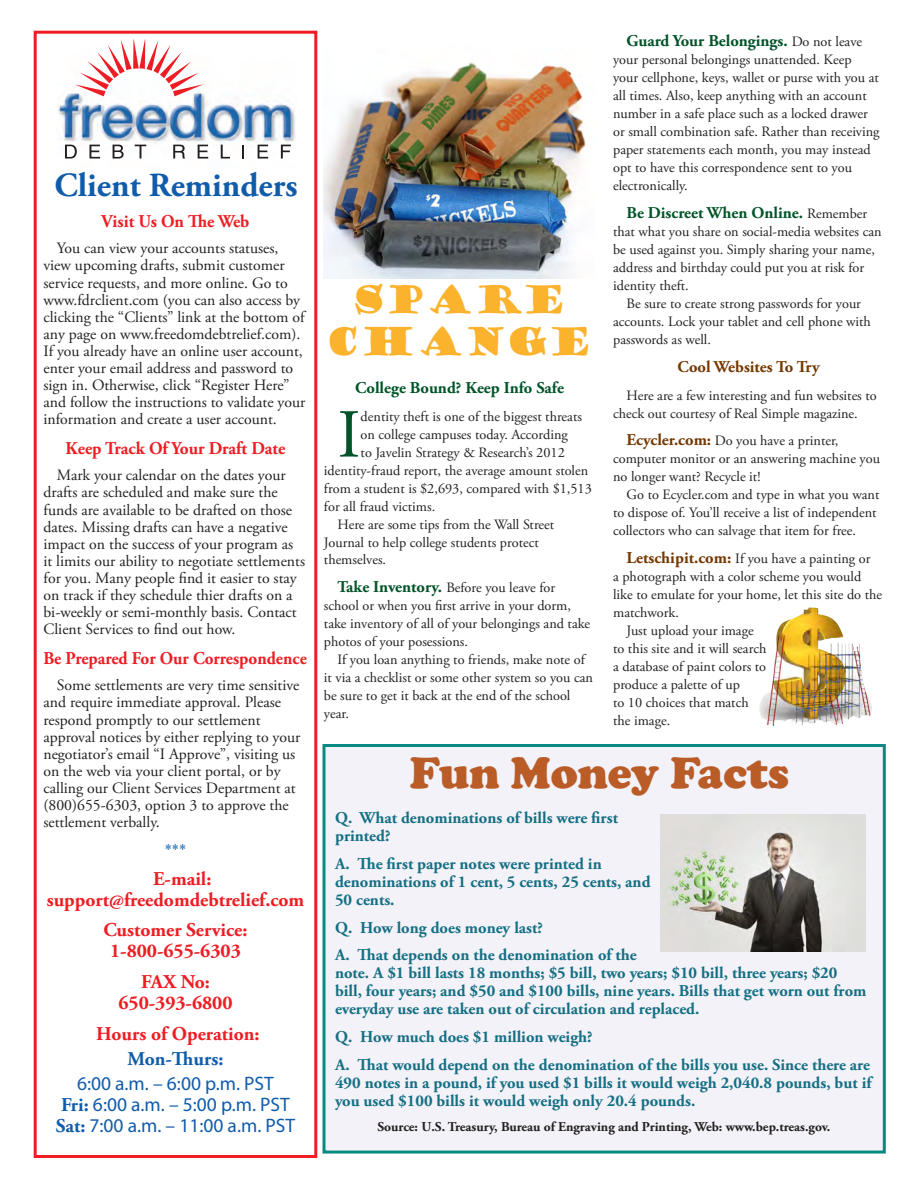
<style>
.page{position:relative;width:918px;height:1188px;background:#fff}
.page>*{position:absolute;margin:0;border:0;box-sizing:border-box;transform-origin:0 0}
.t1{font:68.55px "Adobe Garamond Pro";color:#005328}
.t2{font:900 45px "Cooper";color:#ba5c27}
.t3{font:37.5px "Goudy Stout";color:#fbb22c}
.t4{font:700 33.75px "Adobe Garamond Pro";color:#105cab}
.t5{font:700 19.5px/21px "Adobe Garamond Pro";color:#ee1d23}
.t6{font:19.5px/21px "Myriad Pro";color:#105cab;text-align:center}
.t7{font:700 19.5px "Adobe Garamond Pro";color:#105cab}
.t8{font:700 18px "Adobe Garamond Pro";color:#ee1d23;scale:.96 1}
.t9{font:700 18px "Adobe Garamond Pro";color:#ee1d23;scale:.95 1}
.Bulleted_Paragraph{font:700 16.5px/18px "Adobe Garamond Pro";color:#156f83}
.t10{font:700 16.5px "Adobe Garamond Pro";color:#005328}
.t11{font:700 16.5px "Adobe Garamond Pro";color:#743801}
.t12{font:15.75px/17.1px "Adobe Garamond Pro";color:#231f20}
.t13{font:14.25px/18px "Adobe Garamond Pro";color:#231f20}
.t14{font:14.25px "Times New Roman";color:#105cab}
.Bulleted_Paragraph-2{font:700 13.5px "Adobe Garamond Pro";color:#231f20}
.s1{font-family:"Adobe Garamond Pro";font-weight:700}
.s2{font-weight:700;font-size:16.5px;color:#005328}
.s3{font-weight:400;font-size:14.25px;color:#231f20}
.s4{font-weight:700;font-size:16.5px;color:#743801}
</style>
<div class="page">
<img style="left:324px;top:62px;width:262px;height:216px">
<div style="left:322px;top:744px;width:564px;height:410px;background:#f3f2f8;border:3px solid #068a82"></div>
<img style="left:660px;top:814px;width:206px;height:137px">
<img style="left:759px;top:607px;width:113px;height:119px">
<img style="left:56px;top:30px;width:240px;height:129px">
<svg style="left:75px;top:39px;width:129px;height:57px"></svg>
<svg style="left:65px;top:145px;width:12px;height:14px"></svg>
<svg style="left:89px;top:145px;width:11px;height:14px"></svg>
<svg style="left:113px;top:145px;width:11px;height:14px"></svg>
<svg style="left:135px;top:145px;width:11px;height:14px"></svg>
<svg style="left:173px;top:145px;width:12px;height:14px"></svg>
<svg style="left:198px;top:145px;width:10px;height:14px"></svg>
<svg style="left:221px;top:145px;width:9px;height:14px"></svg>
<svg style="left:242px;top:145px;width:2px;height:14px"></svg>
<svg style="left:258px;top:145px;width:10px;height:14px"></svg>
<svg style="left:281px;top:145px;width:10px;height:14px"></svg>
<div style="left:34px;top:31px;width:283px;height:1127px;border:3px solid #ee1d23"></div>
<p class="t4" style="left:55px;top:166px;width:244px">Client Reminders</p>
<p class="t8" style="left:102px;top:210px;width:156px">Visit Us On The Web</p>
<p class="t12" style="left:43px;top:240px;width:263px;text-indent:13px">You can view your accounts statuses, view upcoming drafts, submit customer service requests, and more online. Go to www.fdrclient.com (you can also access by clicking the “Clients” link at the bottom of any page on www.freedomdebtrelief.com).<br>If you already have an online user account, enter your email address and password to sign in. Otherwise, click “Register Here” and follow the instructions to validate your information and create a user account.</p>
<p class="t8" style="left:66px;top:437px;width:231px">Keep Track Of Your Draft Date</p>
<p class="t12" style="left:43px;top:467px;width:263px;text-indent:14px">Mark your calendar on the dates your drafts are scheduled and make sure the funds are available to be drafted on those dates. Missing drafts can have a negative impact on the success of your program as it limits our ability to negotiate settlements for you. Many people find it easier to stay on track if they schedule thier drafts on a bi-weekly or semi-monthly basis. Contact Client Services to find out how.</p>
<p class="t9" style="left:43px;top:647px;width:279px">Be Prepared For Our Correspondence</p>
<p class="t12" style="left:43px;top:677px;width:258px;text-indent:13px">Some settlements are very time sensitive and require immediate approval. Please respond promptly to our settlement approval notices by either replying to your negotiator’s email “I Approve”, visiting us on the web via your client portal, or by calling our Client Services Department at (800)655-6303, option 3 to approve the settlement verbally.</p>
<p class="t14" style="left:165px;top:840px;width:23px">***</p>
<p class="t5" style="left:47px;top:868px;width:259px;text-indent:106px">E-mail: support@freedomdebtrelief.com</p>
<p class="t5" style="left:103px;top:920px;width:146px">Customer Service:</p>
<p class="t5" style="left:110px;top:941px;width:132px">1-800-655-6303</p>
<p class="t5" style="left:141px;top:972px;width:70px">FAX No:</p>
<p class="t5" style="left:118px;top:993px;width:116px">650-393-6800</p>
<p class="t5" style="left:96px;top:1023px;width:165px">Hours of Operation:</p>
<p class="t7" style="left:128px;top:1048px;width:97px">Mon-Thurs:</p>
<p class="t6" style="left:56px;top:1073px;width:241px">6:00 a.m. – 6:00 p.m. PST<br><span class="s1">Fri:</span> 6:00 a.m. – 5:00 p.m. PST<br><span class="s1">Sat:</span> 7:00 a.m. – 11:00 a.m. PST</p>
<p class="t3" style="left:351px;top:275px;width:217px">SPARE</p>
<p class="t3" style="left:325px;top:317px;width:269px">CHANGE</p>
<p class="t10" style="left:355px;top:378px;width:210px">College Bound? Keep Info Safe</p>
<p class="t1" style="left:337px;top:394px;width:25px">I</p>
<p class="t13" style="left:361px;top:408px;width:223px">dentity theft is one of the biggest threats</p>
<p class="t13" style="left:361px;top:426px;width:209px">on college campuses today. According</p>
<p class="t13" style="left:361px;top:444px;width:206px">to Javelin Strategy &amp; Research’s 2012</p>
<p class="t13" style="left:324px;top:461px;width:266px">identity-fraud report, the average amount stolen</p>
<p class="t13" style="left:324px;top:479px;width:269px">from a student is $2,693, compared with $1,513</p>
<p class="t13" style="left:324px;top:497px;width:113px">for all fraud victims.</p>
<p class="t13" style="left:324px;top:515px;width:232px;text-indent:13px">Here are some tips from the Wall Street<br>Journal to help college students protect themselves.</p>
<p class="t13" style="left:324px;top:579px;width:268px;text-indent:13px"><span class="s2">Take Inventory.</span> Before you leave for school or when you first arrive in your dorm, take inventory of all of your belongings and take photos of your posessions.</p>
<p class="t13" style="left:324px;top:651px;width:270px;text-indent:13px">If you loan anything to friends, make note of it via a checklist or some other system so you can be sure to get it back at the end of the school year.</p>
<p class="t10" style="left:627px;top:32px;width:237px">Guard Your Belongings. <span class="s3">Do not leave</span></p>
<p class="t13" style="left:613px;top:51px;width:268px">your personal belongings unattended. Keep your cellphone, keys, wallet or purse with you at all times. Also, keep anything with an account number in a safe place such as a locked drawer or small combination safe. Rather than receiving paper statements each month, you may instead opt to have this correspondence sent to you electronically.</p>
<p class="t10" style="left:627px;top:203px;width:242px">Be Discreet When Online. <span class="s3">Remember</span></p>
<p class="t13" style="left:613px;top:223px;width:270px">that what you share on social-media websites can be used against you. Simply sharing your name, address and birthday could put you at risk for identity theft.</p>
<p class="t13" style="left:613px;top:295px;width:259px;text-indent:13px">Be sure to create strong passwords for your accounts. Lock your tablet and cell phone with passwords as well.</p>
<p class="t11" style="left:678px;top:357px;width:144px">Cool Websites To Try</p>
<p class="t13" style="left:613px;top:387px;width:265px;text-indent:13px">Here are a few interesting and fun websites to check out courtesy of Real Simple magazine.</p>
<p class="t13" style="left:613px;top:432px;width:268px;text-indent:13px"><span class="s4">Ecycler.com:</span> Do you have a printer, computer monitor or an answering machine you no longer want? Recycle it!</p>
<p class="t13" style="left:613px;top:486px;width:268px;text-indent:13px">Go to Ecycler.com and type in what you want to dispose of. You’ll receive a list of independent collectors who can salvage that item for free.</p>
<p class="t13" style="left:613px;top:550px;width:270px;text-indent:14px"><span class="s4">Letschipit.com:</span> If you have a painting or<br>a photograph with a color scheme you would like to emulate for your home, let this site do the matchwork.</p>
<p class="t13" style="left:613px;top:622px;width:155px;text-indent:14px">Just upload your image to this site and it will search a database of paint colors to produce a palette of up<br>to 10 choices that match the image.</p>
<p class="t2" style="left:410px;top:747px;width:381px">Fun Money Facts</p>
<p class="Bulleted_Paragraph" style="left:335px;top:809px;width:284px">Q. What denominations of bills were first printed?</p>
<p class="Bulleted_Paragraph" style="left:335px;top:855px;width:317px">A. The first paper notes were printed in denominations of 1 cent, 5 cents, 25 cents, and<br>50 cents.</p>
<p class="Bulleted_Paragraph" style="left:335px;top:919px;width:209px">Q. How long does money last?</p>
<p class="Bulleted_Paragraph" style="left:335px;top:946px;width:533px">A. That depends on the denomination of the<br>note. A $1 bill lasts 18 months; $5 bill, two years; $10 bill, three years; $20 bill, four years; and $50 and $100 bills, nine years. Bills that get worn out from everyday use are taken out of circulation and replaced.</p>
<p class="Bulleted_Paragraph" style="left:335px;top:1028px;width:259px">Q. How much does $1 million weigh?</p>
<p class="Bulleted_Paragraph" style="left:335px;top:1056px;width:538px;text-align:justify">A. That would depend on the denomination of the bills you use. Since there are 490 notes in a pound, if you used $1 bills it would weigh 2,040.8 pounds, but if you used $100 bills it would weigh only 20.4 pounds.</p>
<p class="Bulleted_Paragraph-2" style="left:377px;top:1118px;width:455px">Source: U.S. Treasury, Bureau of Engraving and Printing, Web: www.bep.treas.gov.</p>
</div>
